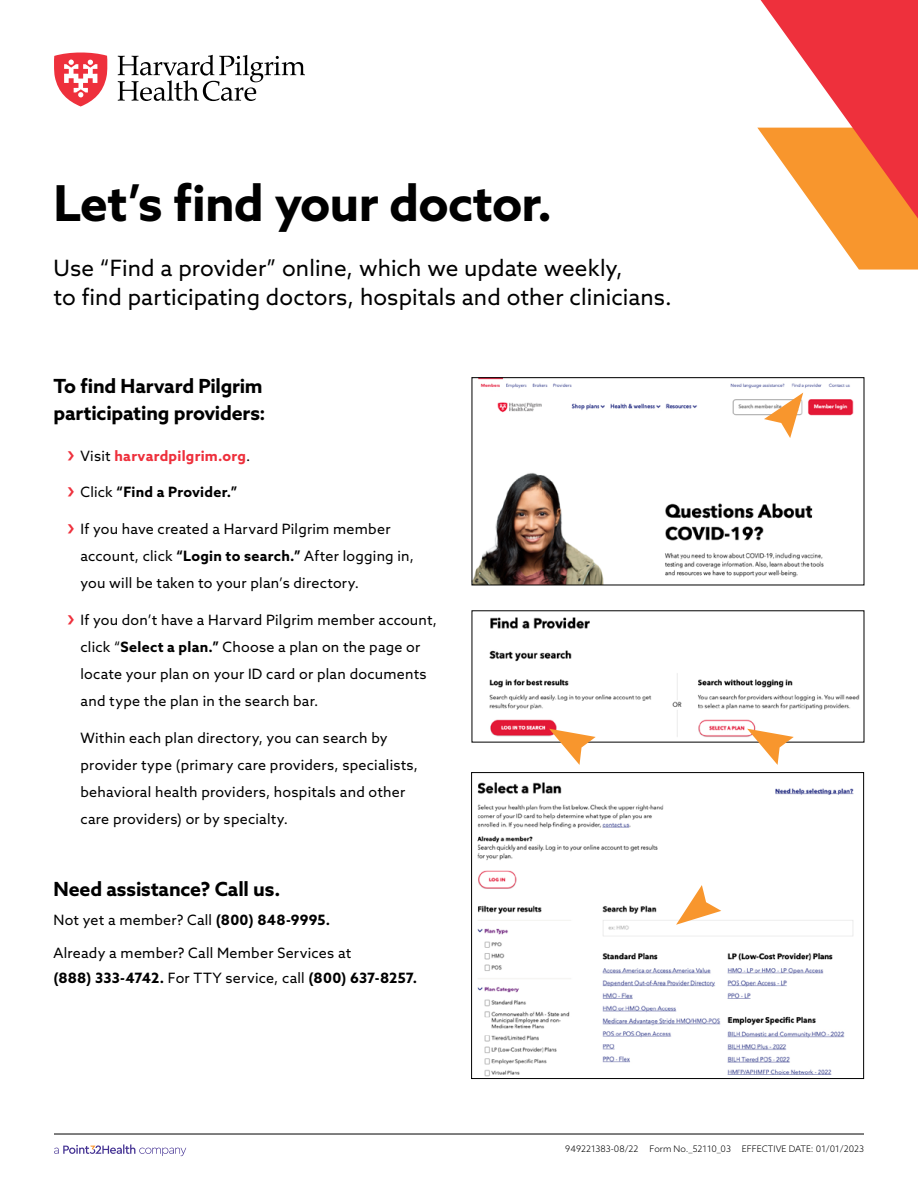
<style>
.page{position:relative;width:918px;height:1188px;background:#fff}
.page>*{position:absolute;margin:0;border:0;box-sizing:border-box;transform-origin:0 0}
.t1{font:700 49.5px "Azo Sans";letter-spacing:-.015em;color:#000}
.t2{font:22.5px/28.5px "Azo Sans";letter-spacing:.005em;color:#000}
.t3{font:700 19.5px/27px "Azo Sans";letter-spacing:-.01em;color:#000}
.t4{font:14.25px/27px "Azo Sans";letter-spacing:.015em;color:#000}
.t5{font:700 14.25px "Azo Sans";letter-spacing:.02em;color:#ee303c}
.t6{font:700 14.25px "Azo Sans";letter-spacing:.02em;color:#000}
.t7{font:300 9px "Azo Sans";color:#000}
.s1{font-size:21px}
.s2{font-weight:400;color:#000}
.s3{font-size:21px;color:#ee303c}
.s4{font-weight:400}
.s5{font-weight:700;font-size:21px;color:#ee303c}
.s6{font-weight:700}
</style>
<div class="page">
<svg style="left:54px;top:1144px;width:132px;height:12px"></svg>
<hr style="left:54px;top:1134px;width:810px;height:1px;background:#000">
<svg style="left:757px;top:0;width:161px;height:270px"></svg>
<svg style="left:118px;top:55px;width:187px;height:46px"></svg>
<svg style="left:54px;top:52px;width:54px;height:54px"></svg>
<img style="left:474px;top:379px;width:380px;height:204px">
<div style="left:472px;top:377px;width:392px;height:208px;border:1px solid #000"></div>
<img style="left:489px;top:617px;width:371px;height:120px">
<img style="left:477px;top:782px;width:377px;height:295px">
<div style="left:471px;top:772px;width:393px;height:307px;border:1px solid #000"></div>
<svg style="left:764px;top:393px;width:39px;height:45px"></svg>
<svg style="left:676px;top:885px;width:45px;height:40px"></svg>
<svg style="left:549px;top:729px;width:47px;height:36px"></svg>
<svg style="left:747px;top:729px;width:47px;height:36px"></svg>
<h1 class="t1" style="left:54px;top:170px;width:500px">Let’s find your doctor.</h1>
<h2 class="t2" style="left:54px;top:254px;width:620px">Use “Find a provider” online, which we update weekly,<br>to find participating doctors, hospitals and other clinicians.</h2>
<h3 class="t3" style="left:54px;top:372px;width:213px">To find Harvard Pilgrim participating providers:</h3>
<p class="t5" style="left:67px;top:446px;width:185px"><span class="s1">›</span> <span class="s2">Visit</span> harvardpilgrim.org<span class="s2">.</span></p>
<p class="t6" style="left:67px;top:483px;width:172px"><span class="s3">›</span> <span class="s4">Click</span> “Find a Provider.”</p>
<p class="t4" style="left:81px;top:515px;width:335px;text-indent:-13px"><span class="s5">›</span> If you have created a Harvard Pilgrim member account, click <span class="s6">“Login to search.”</span> After logging in, you will be taken to your plan’s directory.</p>
<p class="t4" style="left:81px;top:606px;width:358px;text-indent:-13px"><span class="s5">›</span> If you don’t have a Harvard Pilgrim member account, click “<span class="s6">Select a plan.”</span> Choose a plan on the page or locate your plan on your ID card or plan documents and type the plan in the search bar.</p>
<p class="t4" style="left:81px;top:724px;width:339px">Within each plan directory, you can search by provider type (primary care providers, specialists, behavioral health providers, hospitals and other care providers) or by specialty.</p>
<h3 class="t3" style="left:54px;top:876px;width:228px">Need assistance? Call us.</h3>
<p class="t4" style="left:54px;top:907px;width:278px">Not yet a member? Call <span class="s6">(800) 848-9995.</span></p>
<p class="t4" style="left:54px;top:940px;width:365px;line-height:25.5px">Already a member? Call Member Services at<br><span class="s6">(888) 333-4742.</span> For TTY service, call <span class="s6">(800) 637-8257.</span></p>
<p class="t7" style="left:565px;top:1143px;width:300px">949221383-08/22 Form No._52110_03 EFFECTIVE DATE: 01/01/2023</p>
</div>
